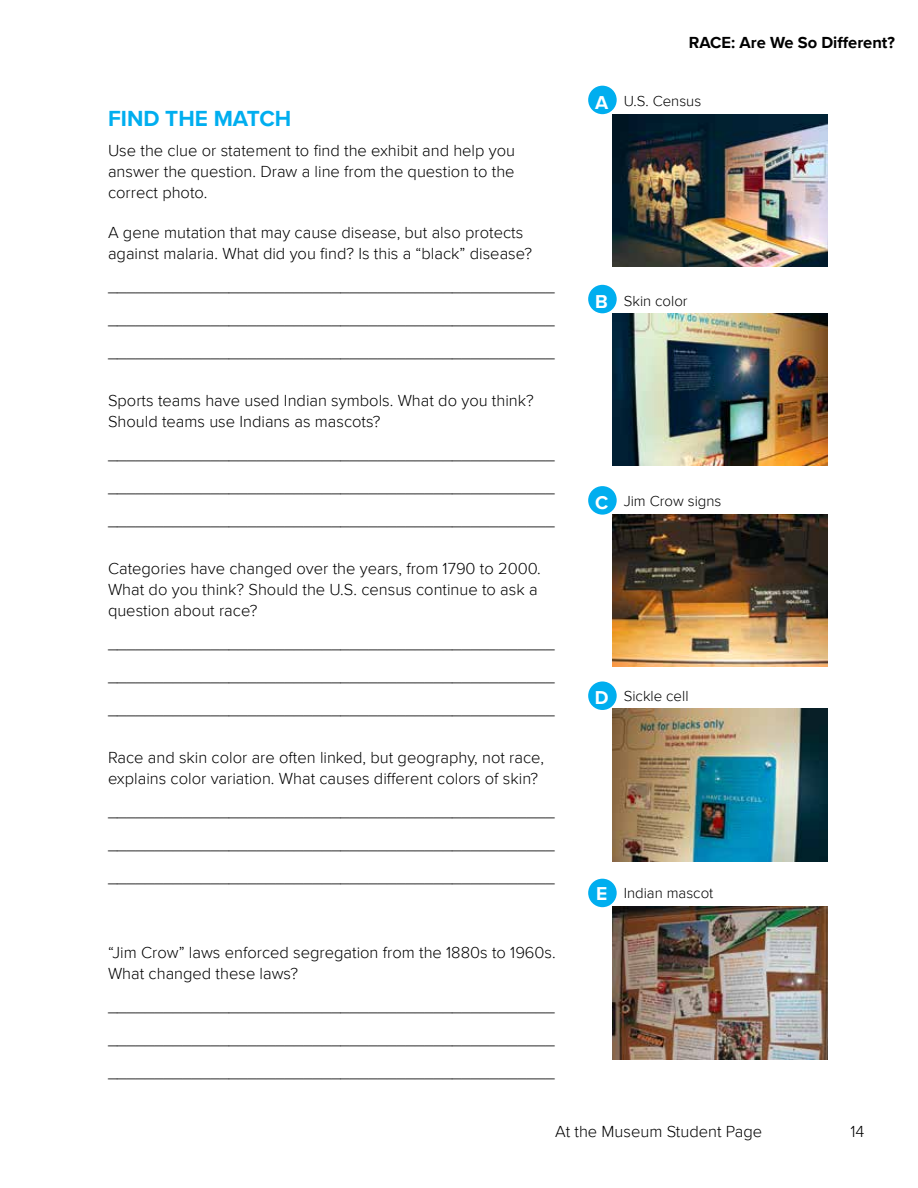
<style>
.page{position:relative;width:918px;height:1188px;background:#fff}
.page>*{position:absolute;margin:0;border:0;box-sizing:border-box;transform-origin:0 0}
.t1{font:700 22.5px "Proxima Nova";color:#00aeef}
.t2{font:700 19.2px "Proxima Nova";color:#fff}
.t3{font:300 16.5px/33px "Proxima Nova";color:#000;text-align:justify}
.t4{font:700 16.5px "Proxima Nova";color:#000}
.t5{font:300 15px "Proxima Nova";color:#000}
</style>
<div class="page">
<img style="left:613px;top:114px;width:215px;height:152px">
<img style="left:613px;top:313px;width:215px;height:153px">
<img style="left:613px;top:515px;width:215px;height:152px">
<img style="left:613px;top:709px;width:215px;height:152px">
<img style="left:613px;top:907px;width:215px;height:152px">
<div style="left:588px;top:86px;width:29px;height:28px;background:#00aeef;border-radius:50%"></div>
<div style="left:588px;top:285px;width:29px;height:28px;background:#00aeef;border-radius:50%"></div>
<div style="left:588px;top:486px;width:29px;height:29px;background:#00aeef;border-radius:50%"></div>
<div style="left:588px;top:681px;width:29px;height:29px;background:#00aeef;border-radius:50%"></div>
<div style="left:588px;top:879px;width:29px;height:28px;background:#00aeef;border-radius:50%"></div>
<h1 class="t1" style="left:108px;top:101px;width:185px">FIND THE MATCH</h1>
<p class="t3" style="left:108px;top:139px;width:409px;line-height:21px">Use the clue or statement to find the exhibit and help you answer the question. Draw a line from the question to the correct photo.</p>
<p class="t3" style="left:108px;top:221px;width:426px;line-height:21px">A gene mutation that may cause disease, but also protects against malaria. What did you find? Is this a “black” disease?</p>
<p class="t3" style="left:108px;top:269px;width:448px">________________________________________________ ________________________________________________ ________________________________________________</p>
<p class="t3" style="left:108px;top:389px;width:427px;line-height:21px">Sports teams have used Indian symbols. What do you think?<br>Should teams use Indians as mascots?</p>
<p class="t3" style="left:108px;top:437px;width:448px">________________________________________________ ________________________________________________ ________________________________________________</p>
<p class="t3" style="left:108px;top:557px;width:434px;line-height:21px;text-align:left">Categories have changed over the years, from 1790 to 2000.<br>What do you think? Should the U.S. census continue to ask a question about race?</p>
<p class="t3" style="left:108px;top:626px;width:448px">________________________________________________ ________________________________________________ ________________________________________________</p>
<p class="t3" style="left:108px;top:746px;width:438px;line-height:21px">Race and skin color are often linked, but geography, not race, explains color variation. What causes different colors of skin?</p>
<p class="t3" style="left:108px;top:794px;width:448px">________________________________________________ ________________________________________________ ________________________________________________</p>
<p class="t3" style="left:108px;top:941px;width:449px;line-height:21px">“Jim Crow” laws enforced segregation from the 1880s to 1960s.<br>What changed these laws?</p>
<p class="t3" style="left:108px;top:989px;width:448px">________________________________________________ ________________________________________________ ________________________________________________</p>
<p class="t4" style="left:689px;top:30px;width:208px">RACE: Are We So Different?</p>
<p class="t2" style="left:595px;top:88px;width:15px">A</p>
<p class="t5" style="left:624px;top:89px;width:79px">U.S. Census</p>
<p class="t2" style="left:595px;top:287px;width:14px">B</p>
<p class="t5" style="left:624px;top:290px;width:65px">Skin color</p>
<p class="t2" style="left:595px;top:488px;width:15px">C</p>
<p class="t5" style="left:624px;top:490px;width:99px">Jim Crow signs</p>
<p class="t2" style="left:595px;top:684px;width:15px">D</p>
<p class="t5" style="left:624px;top:685px;width:66px">Sickle cell</p>
<p class="t2" style="left:596px;top:879px;width:13px">E</p>
<p class="t5" style="left:624px;top:882px;width:91px">Indian mascot</p>
<p class="t3" style="left:555px;top:1114px;width:209px">At the Museum Student Page</p>
<p class="t3" style="left:850px;top:1114px;width:16px">14</p>
</div>
